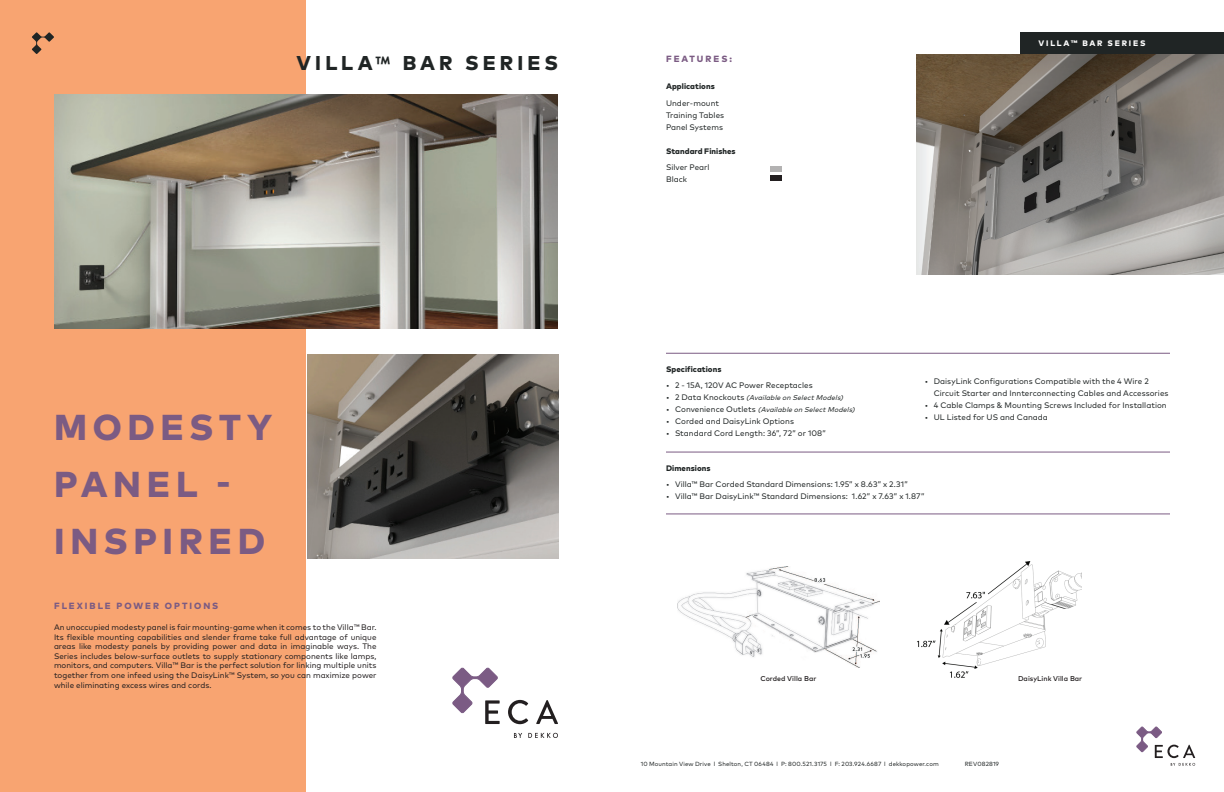
<style>
.page{position:relative;width:1224px;height:792px;background:#fff}
.page>*{position:absolute;margin:0;border:0;box-sizing:border-box;transform-origin:0 0}
.t1{font:800 36px/57px "Mark OT";letter-spacing:.155em;color:#7b5b83}
.t2{font:800 20px "Mark OT";letter-spacing:.205em;color:#202525}
.t3{font:800 9px "Mark OT";letter-spacing:.22em;color:#7b5b83}
.t4{font:8px/9.6px "Mark OT";color:#231f20;text-align:justify}
.t5{font:8px/12px "Mark OT";letter-spacing:.005em;color:#202525}
.t6{font:800 8px "Mark OT";letter-spacing:.005em;color:#202525}
.t7{font:800 8px "Mark OT";letter-spacing:.22em;color:#fff}
.t8{font:italic 7px "Mark OT";color:#202525}
.t9{font:500 7px "Mark OT";color:#231f20}
.t10{font:6px "Mark OT";letter-spacing:.015em;color:#202525}
.s1{font-family:"Futura PT";font-weight:600}
.s2{font-style:normal;font-size:8px}
</style>
<div class="page">
<div style="left:0;top:0;width:306px;height:792px;background:#f8a471"></div>
<svg style="left:32px;top:32px;width:22px;height:22px"></svg>
<img style="left:54px;top:94px;width:504px;height:234px">
<img style="left:307px;top:354px;width:252px;height:204px">
<svg style="left:508px;top:700px;width:20px;height:24px"></svg>
<svg style="left:536px;top:700px;width:22px;height:24px"></svg>
<svg style="left:452px;top:667px;width:48px;height:57px"></svg>
<svg style="left:528px;top:733px;width:30px;height:5px"></svg>
<svg style="left:514px;top:733px;width:8px;height:5px"></svg>
<img style="left:917px;top:54px;width:307px;height:221px">
<svg style="left:1136px;top:726px;width:59px;height:40px"></svg>
<hr style="left:666px;top:353px;width:504px;height:1px;background:#7b5b83">
<hr style="left:666px;top:452px;width:504px;height:1px;background:#7b5b83">
<hr style="left:666px;top:514px;width:504px;height:1px;background:#7b5b83">
<div style="left:1021px;top:32px;width:203px;height:22px;background:#202525"></div>
<div style="left:770px;top:166px;width:12px;height:6px;background:#b3b2b2"></div>
<div style="left:770px;top:175px;width:12px;height:6px;background:#231f20"></div>
<img style="left:678px;top:566px;width:202px;height:102px">
<img style="left:917px;top:561px;width:164px;height:117px">
<h2 class="t2" style="left:297px;top:50px;width:263px">VILLA<span class="s1">™</span> BAR SERIES</h2>
<h1 class="t1" style="left:54px;top:398px;width:220px">MODESTY<br>PANEL -<br>INSPIRED</h1>
<p class="t3" style="left:54px;top:600px;width:166px">FLEXIBLE POWER OPTIONS</p>
<p class="t4" style="left:54px;top:622px;width:324px">An unoccupied modesty panel is fair mounting-game when it comes to the Villa™ Bar.<br>Its flexible mounting capabilities and slender frame take full advantage of unique areas like modesty panels by providing power and data in imaginable ways. The Series includes below-surface outlets to supply stationary components like lamps, monitors, and computers. Villa™ Bar is the perfect solution for linking multiple units together from one infeed using the DaisyLink™ System, so you can maximize power while eliminating excess wires and cords.</p>
<p class="t3" style="left:666px;top:53px;width:68px">FEATURES:</p>
<p class="t6" style="left:666px;top:81px;width:50px">Applications</p>
<p class="t5" style="left:666px;top:97px;width:60px">Under-mount<br>Training Tables<br>Panel Systems</p>
<p class="t6" style="left:666px;top:146px;width:71px">Standard Finishes</p>
<p class="t5" style="left:666px;top:161px;width:45px">Silver Pearl<br>Black</p>
<p class="t7" style="left:1039px;top:38px;width:108px">VILLA™ BAR SERIES</p>
<p class="t6" style="left:666px;top:364px;width:57px">Specifications</p>
<p class="t5" style="left:666px;top:379px;width:148px">• 2 - 15A, 120V AC Power Receptacles</p>
<p class="t8" style="left:666px;top:394px;width:181px"><span class="s2">• 2 D a t a K n o c ko u t s</span> (Availableon SelectModels)</p>
<p class="t8" style="left:666px;top:406px;width:192px"><span class="s2">• C o n ve n i e n c e O u t l e t s</span> (Availableon SelectModels)</p>
<p class="t5" style="left:666px;top:415px;width:129px">• Corded and DaisyLink Options</p>
<p class="t5" style="left:666px;top:427px;width:161px">• Standard Cord Length: 36”, 72” or 108”</p>
<p class="t5" style="left:934px;top:375px;width:236px;text-indent:-9px">• DaisyLink Configurations Compatible with the 4 Wire 2<br>Circuit Starter and Innterconnecting Cables and Accessories</p>
<p class="t5" style="left:925px;top:399px;width:244px">• 4 Cable Clamps &amp; Mounting Screws Included for Installation</p>
<p class="t5" style="left:925px;top:411px;width:125px">• UL Listed for US and Canada</p>
<p class="t6" style="left:666px;top:463px;width:46px">Dimensions</p>
<p class="t5" style="left:666px;top:478px;width:243px">• Villa™ Bar Corded Standard Dimensions: 1.95” x 8.63” x 2.31”</p>
<p class="t5" style="left:666px;top:490px;width:260px">• Villa™ Bar DaisyLink™ Standard Dimensions: 1.62” x 7.63” x 1.87”</p>
<p class="t9" style="left:760px;top:674px;width:58px">Corded Villa Bar</p>
<p class="t9" style="left:1018px;top:674px;width:66px">DaisyLink Villa Bar</p>
<p class="t10" style="left:641px;top:760px;width:300px">10 Mountain View Drive l Shelton, CT 06484 l P: 800.521.3175 l F: 203.924.6687 l dekkopower.com</p>
<p class="t10" style="left:965px;top:760px;width:36px">REV082819</p>
</div>
